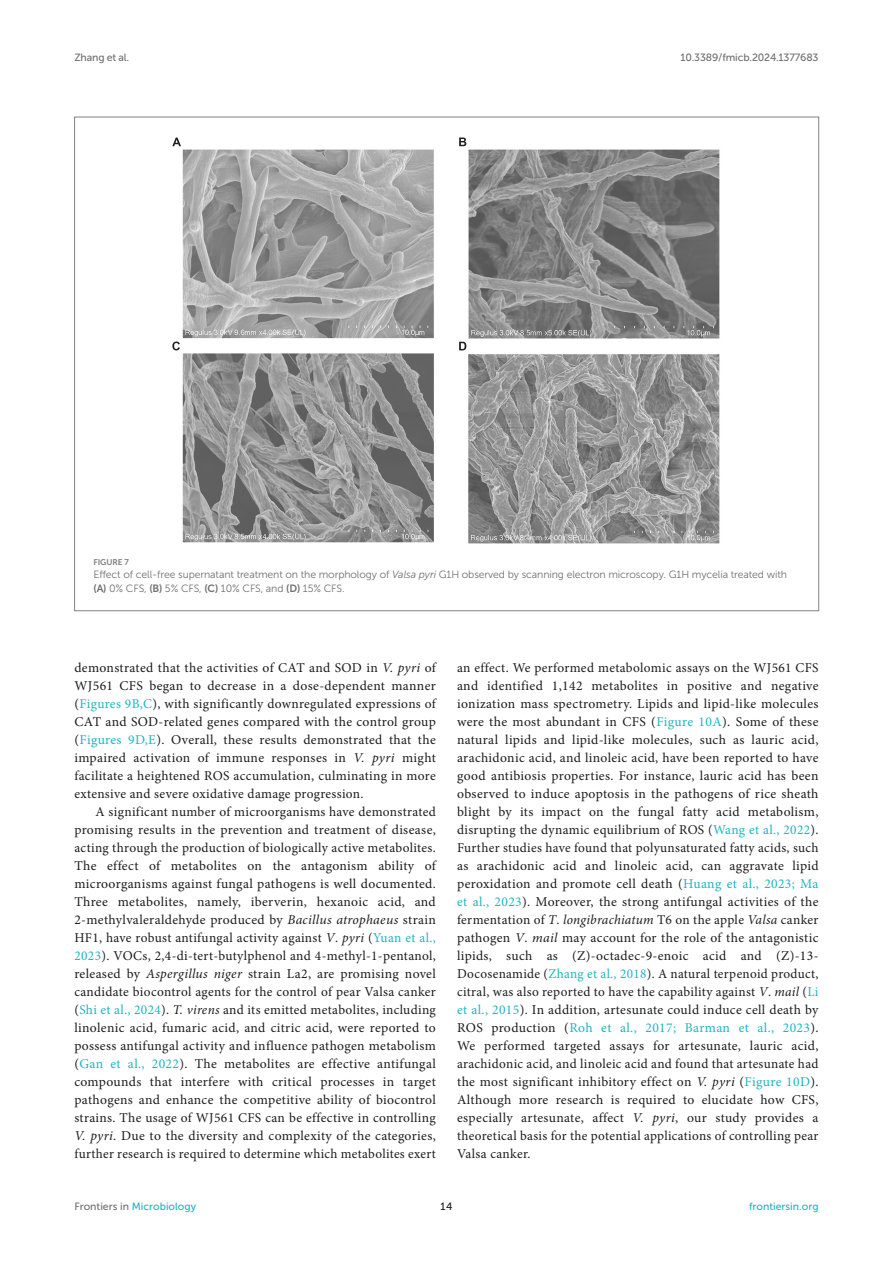
<style>
.page{position:relative;width:893px;height:1263px;background:#fff}
.page>*{position:absolute;margin:0;border:0;box-sizing:border-box;transform-origin:0 0}
.TEXT{font:13.5px/18px "Minion Pro";letter-spacing:.025em;color:#1b1c1b;text-align:justify}
.FIG_LEG{font:10.5px/13.5px "Museo Sans 300";letter-spacing:-.01em;color:#706f70}
.t1{font:10.5px "Museo Sans 500";color:#1db5c3}
.t2{font:10.5px "Museo Sans 500";letter-spacing:-.015em;color:#706f70}
.t3{font:10.5px "Museo Sans 500";color:#1b1c1b}
.FIG_HD{font:8.25px "Museo Sans 700";letter-spacing:-.01em;color:#7e7f7f}
.s1{font-style:italic}
.s2{font-family:"Museo Sans 700"}
.s3{color:#1db5c3}
.s4{color:#706f70}
</style>
<div class="page">
<img style="left:172px;top:137px;width:548px;height:407px">
<p class="t2" style="left:74px;top:51px;width:56px">Zhang et al.</p>
<p class="t2" style="left:680px;top:51px;width:140px">10.3389/fmicb.2024.1377683</p>
<p class="FIG_HD" style="left:94px;top:557px;width:37px">FIGURE 7</p>
<p class="FIG_LEG" style="left:94px;top:568px;width:695px">Effect of cell-free supernatant treatment on the morphology of <span class="s1">Valsa pyri</span> G1H observed by scanning electron microscopy. G1H mycelia treated with <span class="s2">(A)</span> 0% CFS, <span class="s2">(B)</span> 5% CFS, <span class="s2">(C)</span> 10% CFS, and <span class="s2">(D)</span> 15% CFS.</p>
<p class="TEXT" style="left:74px;top:659px;width:363px">demonstrated that the activities of CAT and SOD in <span class="s1">V. pyri</span> of WJ561 CFS began to decrease in a dose-dependent manner (<span class="s3">Figures 9B,C</span>), with significantly downregulated expressions of CAT and SOD-related genes compared with the control group (<span class="s3">Figures 9D,E</span>). Overall, these results demonstrated that the impaired activation of immune responses in <span class="s1">V. pyri</span> might facilitate a heightened ROS accumulation, culminating in more extensive and severe oxidative damage progression.</p>
<p class="TEXT" style="left:74px;top:803px;width:363px;text-indent:21px">A significant number of microorganisms have demonstrated promising results in the prevention and treatment of disease, acting through the production of biologically active metabolites.<br>The effect of metabolites on the antagonism ability of microorganisms against fungal pathogens is well documented.<br>Three metabolites, namely, iberverin, hexanoic acid, and 2-methylvaleraldehyde produced by <span class="s1">Bacillus atrophaeus</span> strain HF1, have robust antifungal activity against <span class="s1">V</span>. <span class="s1">pyri</span> (<span class="s3">Yuan et al., 2023</span>). VOCs, 2,4-di-tert-butylphenol and 4-methyl-1-pentanol, released by <span class="s1">Aspergillus niger</span> strain La2, are promising novel candidate biocontrol agents for the control of pear Valsa canker (<span class="s3">Shi et al., 2024</span>). <span class="s1">T. virens</span> and its emitted metabolites, including linolenic acid, fumaric acid, and citric acid, were reported to possess antifungal activity and influence pathogen metabolism (<span class="s3">Gan et al., 2022</span>). The metabolites are effective antifungal compounds that interfere with critical processes in target pathogens and enhance the competitive ability of biocontrol strains. The usage of WJ561 CFS can be effective in controlling <span class="s1">V. pyri</span>. Due to the diversity and complexity of the categories, further research is required to determine which metabolites exert</p>
<p class="TEXT" style="left:457px;top:659px;width:363px">an effect. We performed metabolomic assays on the WJ561 CFS and identified 1,142 metabolites in positive and negative ionization mass spectrometry. Lipids and lipid-like molecules were the most abundant in CFS (<span class="s3">Figure 10A</span>). Some of these natural lipids and lipid-like molecules, such as lauric acid, arachidonic acid, and linoleic acid, have been reported to have good antibiosis properties. For instance, lauric acid has been observed to induce apoptosis in the pathogens of rice sheath blight by its impact on the fungal fatty acid metabolism, disrupting the dynamic equilibrium of ROS (<span class="s3">Wang et al., 2022</span>).<br>Further studies have found that polyunsaturated fatty acids, such as arachidonic acid and linoleic acid, can aggravate lipid peroxidation and promote cell death (<span class="s3">Huang et al., 2023; Ma et al., 2023</span>). Moreover, the strong antifungal activities of the fermentation of <span class="s1">T</span>. <span class="s1">longibrachiatum</span> T6 on the apple <span class="s1">Valsa</span> canker pathogen <span class="s1">V</span>. <span class="s1">mail</span> may account for the role of the antagonistic lipids, such as (Z)-octadec-9-enoic acid and (Z)-13- Docosenamide (<span class="s3">Zhang et al., 2018</span>). A natural terpenoid product, citral, was also reported to have the capability against <span class="s1">V</span>. <span class="s1">mail</span> (<span class="s3">Li et al., 2015</span>). In addition, artesunate could induce cell death by ROS production (<span class="s3">Roh et al., 2017; Barman et al., 2023</span>).<br>We performed targeted assays for artesunate, lauric acid, arachidonic acid, and linoleic acid and found that artesunate had the most significant inhibitory effect on <span class="s1">V. pyri</span> (<span class="s3">Figure 10D</span>).<br>Although more research is required to elucidate how CFS, especially artesunate, affect <span class="s1">V. pyri</span>, our study provides a theoretical basis for the potential applications of controlling pear Valsa canker.</p>
<p class="t1" style="left:74px;top:1200px;width:123px"><span class="s4">Frontiers in</span> Microbiology</p>
<p class="t3" style="left:441px;top:1200px;width:13px">14</p>
<p class="t1" style="left:749px;top:1200px;width:71px">frontiersin.org</p>
</div>
